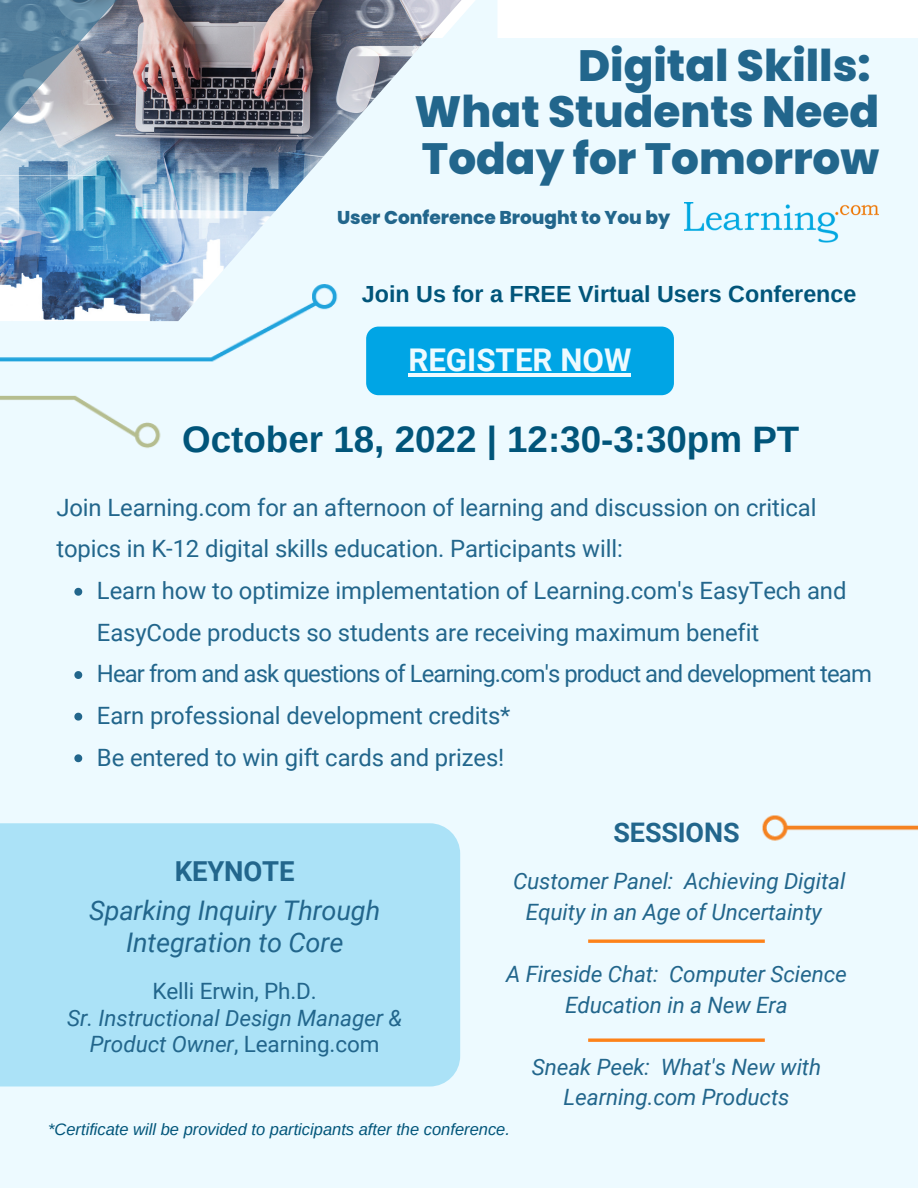
<style>
.page{position:relative;width:918px;height:1188px;background:#fff}
.page>*{position:absolute;margin:0;border:0;box-sizing:border-box;transform-origin:0 0}
.t1{font:800 43.8px/46.3px "Poppins";color:#22668c}
.t2{font:700 36.75px "Arimo";color:#01557a}
.t3{font:700 31.35px "Roboto";color:#edfaff}
.t4{font:700 27.45px "Roboto";letter-spacing:-.005em;color:#22668c}
.t5{font:italic 27px/32px "Roboto";letter-spacing:-.005em;color:#22668c;text-align:center}
.t6{font:700 27px "Roboto";letter-spacing:-.005em;color:#22668c}
.t7{font:23.85px/41.7px "Roboto";letter-spacing:-.005em;color:#22668c}
.t8{font:700 23.25px "Arimo";color:#01557a}
.t9{font:italic 22.5px/30.8px "Roboto";letter-spacing:-.005em;color:#22668c;text-align:center}
.t10{font:22.5px "Roboto";letter-spacing:-.005em;color:#22668c}
.t11{font:800 18.6px "Poppins";color:#22668c}
.t12{font:italic 16.5px "Arimo";color:#01557a}
.s1{font-style:normal}
</style>
<div class="page">
<div style="left:0;top:38px;width:918px;height:1150px;background:#edfaff"></div>
<svg style="left:282px;top:0;width:215px;height:204px"></svg>
<img style="left:0;top:0;width:282px;height:261px">
<img style="left:684px;top:202px;width:195px;height:41px">
<img style="left:0;top:261px;width:338px;height:187px">
<div style="left:366px;top:327px;width:308px;height:68px;background:#00a5e5;border-radius:12px"></div>
<hr style="left:408px;top:373px;width:145px;height:4px;background:#edfaff">
<hr style="left:553px;top:373px;width:78px;height:4px;background:#edfaff">
<img style="left:762px;top:815px;width:156px;height:26px">
<div style="left:0;top:823px;width:460px;height:264px;background:#abe2f7"></div>
<svg style="left:74px;top:588px;width:8px;height:8px"></svg>
<svg style="left:74px;top:671px;width:8px;height:8px"></svg>
<svg style="left:74px;top:713px;width:8px;height:8px"></svg>
<svg style="left:74px;top:754px;width:8px;height:8px"></svg>
<svg style="left:588px;top:939px;width:177px;height:4px"></svg>
<svg style="left:588px;top:1038px;width:177px;height:4px"></svg>
<h1 class="t1" style="left:415px;top:43px;width:466px;text-indent:164px">Digital Skills:<br>What Students Need<br>Today for Tomorrow</h1>
<p class="t11" style="left:337px;top:205px;width:335px">User Conference Brought to You by</p>
<p class="t8" style="left:362px;top:281px;width:496px">Join Us for a FREE Virtual Users Conference</p>
<h3 class="t3" style="left:408px;top:342px;width:225px">REGISTER NOW</h3>
<h2 class="t2" style="left:182px;top:418px;width:619px">October 18, 2022 | 12:30-3:30pm PT</h2>
<p class="t7" style="left:56px;top:487px;width:762px">Join Learning.com for an afternoon of learning and discussion on critical topics in K-12 digital skills education. Participants will:</p>
<p class="t7" style="left:97px;top:570px;width:776px">Learn how to optimize implementation of Learning.com's EasyTech and EasyCode products so students are receiving maximum benefit<br>Hear from and ask questions of Learning.com's product and development team Earn professional development credits*<br>Be entered to win gift cards and prizes!</p>
<p class="t4" style="left:175px;top:855px;width:121px">KEYNOTE</p>
<p class="t5" style="left:89px;top:895px;width:293px">Sparking Inquiry Through<br>Integration to Core</p>
<p class="t10" style="left:153px;top:978px;width:166px">Kelli Erwin, Ph.D.</p>
<p class="t9" style="left:67px;top:1005px;width:337px;line-height:26.7px">Sr. Instructional Design Manager &amp;<br>Product Owner<span class="s1">, Learning.com</span></p>
<p class="t6" style="left:614px;top:817px;width:128px">SESSIONS</p>
<p class="t9" style="left:513px;top:866px;width:334px">Customer Panel: Achieving Digital<br>Equity in an Age of Uncertainty</p>
<p class="t9" style="left:506px;top:959px;width:342px">A Fireside Chat: Computer Science<br>Education in a New Era</p>
<p class="t9" style="left:532px;top:1052px;width:291px">Sneak Peek: What's New with<br>Learning.com Products</p>
<p class="t12" style="left:48px;top:1120px;width:463px">*Certificate will be provided to participants after the conference.</p>
</div>
